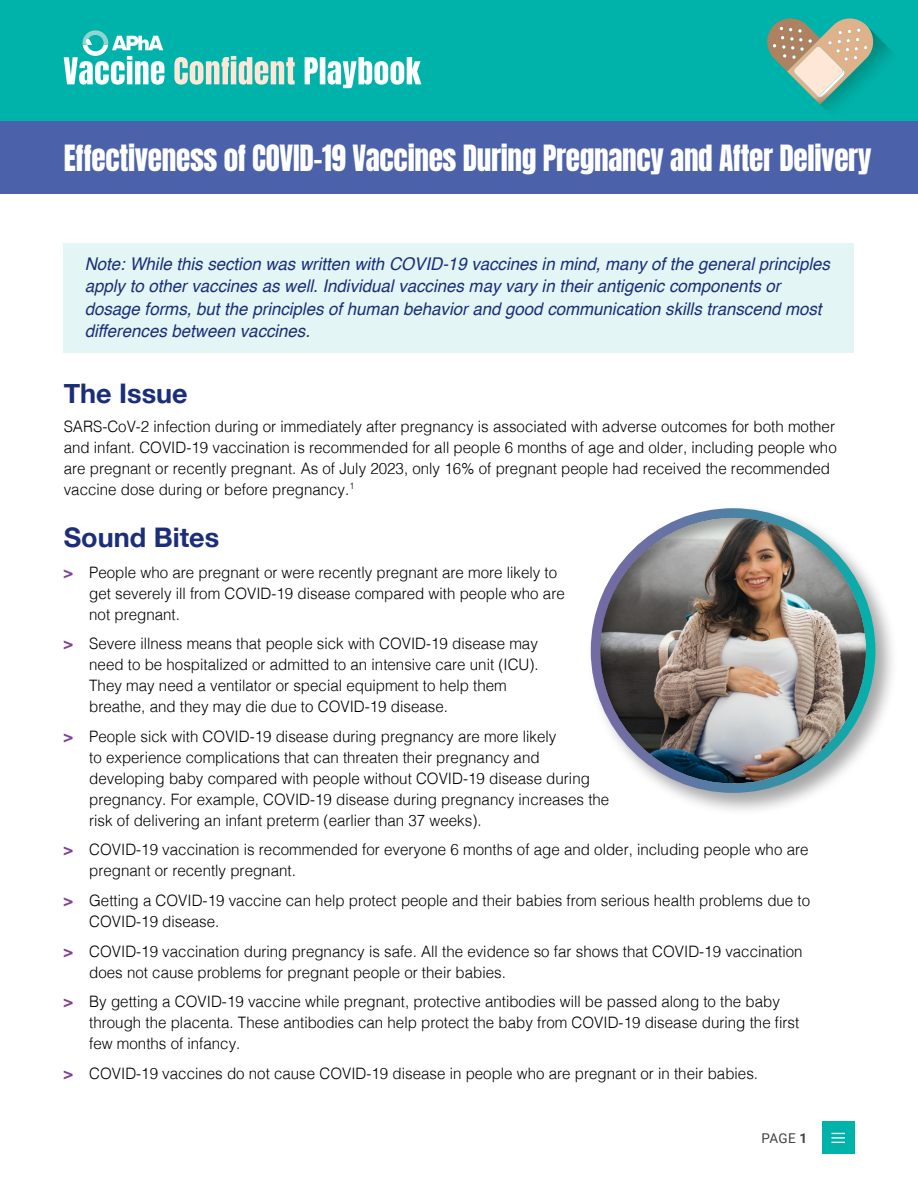
<style>
.page{position:relative;width:918px;height:1188px;background:#fff}
.page>*{position:absolute;margin:0;border:0;box-sizing:border-box;transform-origin:0 0}
.t1{font:30.75px "Anton";letter-spacing:-.01em;color:#fff;scale:.95 1}
.t2{font:700 27px "Helvetica Neue";color:#1c2e7a}
.t3{font:italic 17.55px/22.5px "Helvetica";color:#1c2e7a;scale:.96 1}
.t4{font:300 15.75px/21px "Helvetica";color:#000;scale:.96 1}
.t5{font:13.5px "Roboto";color:#424242}
.s1{font-weight:700;color:#824099}
.s2{font-weight:700}
</style>
<div class="page">
<div style="left:822px;top:1122px;width:32px;height:32px;background:#00b3aa"></div>
<svg style="left:831px;top:1133px;width:14px;height:10px"></svg>
<div style="left:64px;top:243px;width:790px;height:109px;background:#e3f6f5"></div>
<div style="left:0;top:0;width:918px;height:122px;background:#00b3aa"></div>
<img style="left:820px;top:34px;width:76px;height:88px">
<svg style="left:767px;top:18px;width:108px;height:86px"></svg>
<div style="left:0;top:122px;width:918px;height:72px;background:#4b61a9"></div>
<svg style="left:305px;top:57px;width:116px;height:31px"></svg>
<svg style="left:174px;top:56px;width:121px;height:29px"></svg>
<svg style="left:64px;top:30px;width:100px;height:55px"></svg>
<div style="left:587px;top:504px;width:311px;height:312px;background:#000;opacity:.35"></div>
<div style="left:587px;top:507px;width:293px;height:278px;background:#000;opacity:.35"></div>
<h1 class="t1" style="left:64px;top:143px;width:852px">Effectiveness of COVID-19 Vaccines During Pregnancy and After Delivery</h1>
<p class="t3" style="left:85px;top:253px;width:778px">Note: While this section was written with COVID-19 vaccines in mind, many of the general principles apply to other vaccines as well. Individual vaccines may vary in their antigenic components or dosage forms, but the principles of human behavior and good communication skills transcend most differences between vaccines.</p>
<h2 class="t2" style="left:64px;top:372px;width:125px">The Issue</h2>
<p class="t4" style="left:64px;top:414px;width:807px">SARS-CoV-2 infection during or immediately after pregnancy is associated with adverse outcomes for both mother and infant. COVID-19 vaccination is recommended for all people 6 months of age and older, including people who are pregnant or recently pregnant. As of July 2023, only 16% of pregnant people had received the recommended vaccine dose during or before pregnancy.<sup>1</sup></p>
<h2 class="t2" style="left:64px;top:516px;width:157px">Sound Bites</h2>
<p class="t4" style="left:89px;top:560px;width:497px;text-indent:-26px"><span class="s1">&gt;</span> People who are pregnant or were recently pregnant are more likely to get severely ill from COVID-19 disease compared with people who are not pregnant.</p>
<p class="t4" style="left:89px;top:632px;width:470px;text-indent:-26px"><span class="s1">&gt;</span> Severe illness means that people sick with COVID-19 disease may need to be hospitalized or admitted to an intensive care unit (ICU).<br>They may need a ventilator or special equipment to help them breathe, and they may die due to COVID-19 disease.</p>
<p class="t4" style="left:89px;top:725px;width:543px;text-indent:-26px"><span class="s1">&gt;</span> People sick with COVID-19 disease during pregnancy are more likely<br>to experience complications that can threaten their pregnancy and developing baby compared with people without COVID-19 disease during pregnancy. For example, COVID-19 disease during pregnancy increases the risk of delivering an infant preterm (earlier than 37 weeks).</p>
<p class="t4" style="left:89px;top:838px;width:751px;text-indent:-26px"><span class="s1">&gt;</span> COVID-19 vaccination is recommended for everyone 6 months of age and older, including people who are pregnant or recently pregnant.</p>
<p class="t4" style="left:89px;top:889px;width:753px;text-indent:-26px"><span class="s1">&gt;</span> Getting a COVID-19 vaccine can help protect people and their babies from serious health problems due to<br>COVID-19 disease.</p>
<p class="t4" style="left:89px;top:940px;width:745px;text-indent:-26px"><span class="s1">&gt;</span> COVID-19 vaccination during pregnancy is safe. All the evidence so far shows that COVID-19 vaccination does not cause problems for pregnant people or their babies.</p>
<p class="t4" style="left:89px;top:990px;width:741px;text-indent:-26px"><span class="s1">&gt;</span> By getting a COVID-19 vaccine while pregnant, protective antibodies will be passed along to the baby through the placenta. These antibodies can help protect the baby from COVID-19 disease during the first few months of infancy.</p>
<p class="t4" style="left:64px;top:1062px;width:725px"><span class="s1">&gt;</span> COVID-19 vaccines do not cause COVID-19 disease in people who are pregnant or in their babies.</p>
<p class="t5" style="left:762px;top:1129px;width:47px">PAGE <span class="s2">1</span></p>
</div>
